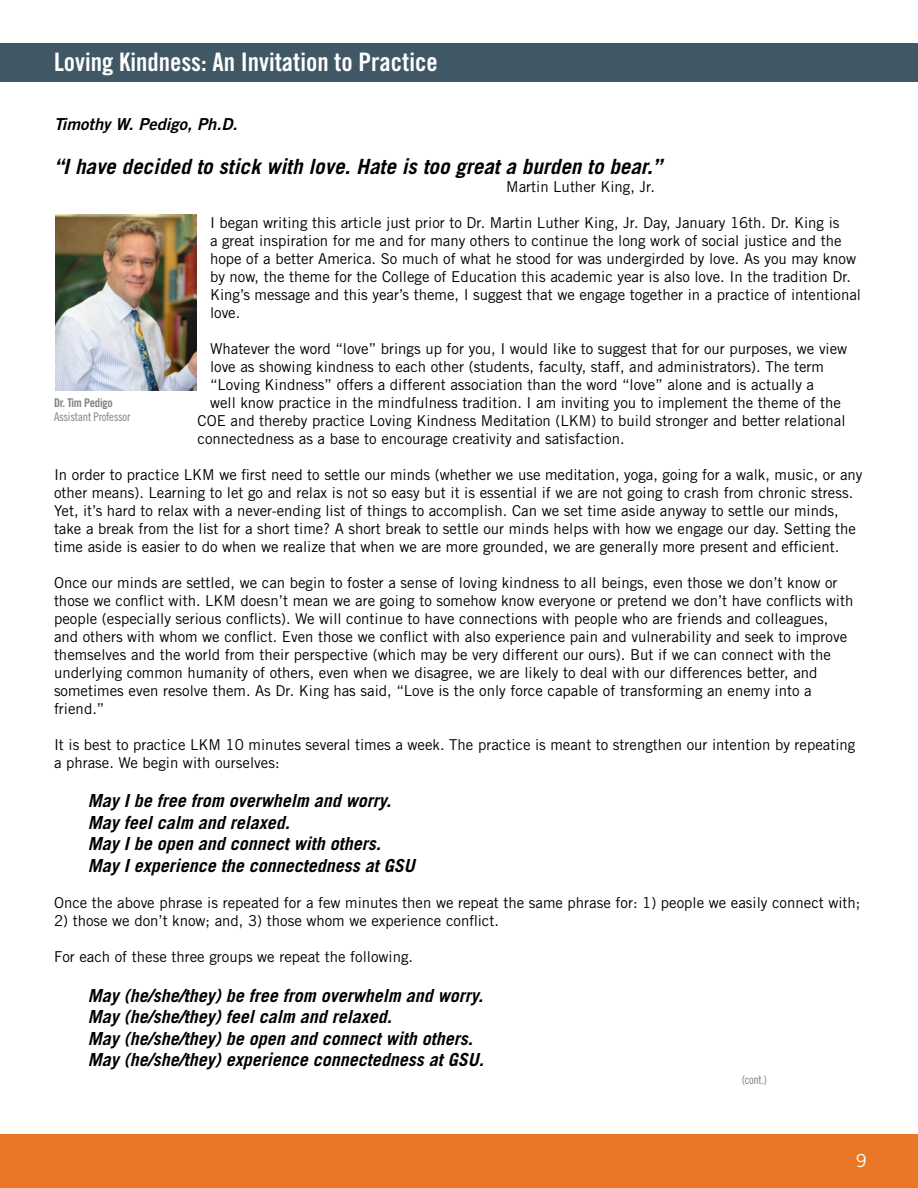
<style>
.page{position:relative;width:918px;height:1188px;background:#fff}
.page>*{position:absolute;margin:0;border:0;box-sizing:border-box;transform-origin:0 0}
.t1{font:25.5px "Trade Gothic LT Std Bd Cn 20";color:#fff}
.t2{font:italic 700 21px "Trade Gothic LT Std";color:#000}
.t3{font:italic 700 18px "Trade Gothic LT Std";color:#000}
.t4{font:18px "Trade Gothic LT Std";color:#fff}
.t5{font:16.5px "Trade Gothic LT Std Bd 2 Obl";color:#000}
.t6{font:15px/18px "Trade Gothic LT Std";color:#000}
.t7{font:12px "Trade Gothic LT Std Cn 18";letter-spacing:-.02em;color:#808285}
.t8{font:12px "Trade Gothic LT Std Bd Cn 20";letter-spacing:-.02em;color:#808285}
</style>
<div class="page">
<div style="left:0;top:44px;width:918px;height:38px;background:#405866"></div>
<img style="left:56px;top:215px;width:140px;height:175px">
<div style="left:0;top:1134px;width:918px;height:54px;background:#e97726"></div>
<p class="t1" style="left:54px;top:46px;width:385px">Loving Kindness: An Invitation to Practice</p>
<p class="t5" style="left:54px;top:114px;width:185px">Timothy W. Pedigo, Ph.D.</p>
<p class="t2" style="left:54px;top:153px;width:609px">“I have decided to stick with love. Hate is too great a burden to bear.”</p>
<p class="t6" style="left:506px;top:177px;width:150px">Martin Luther King, Jr.</p>
<p class="t6" style="left:210px;top:213px;width:653px">I began writing this article just prior to Dr. Martin Luther King, Jr. Day, January 16th. Dr. King is<br>a great inspiration for me and for many others to continue the long work of social justice and the hope of a better America. So much of what he stood for was undergirded by love. As you may know by now, the theme for the College of Education this academic year is also love. In the tradition Dr.<br>King’s message and this year’s theme, I suggest that we engage together in a practice of intentional love.</p>
<p class="t6" style="left:210px;top:339px;width:639px">Whatever the word “love” brings up for you, I would like to suggest that for our purposes, we view</p>
<p class="t6" style="left:210px;top:357px;width:616px">love as showing kindness to each other (students, faculty, staff, and administrators). The term</p>
<p class="t6" style="left:210px;top:375px;width:606px">“Loving Kindness” offers a different association than the word “love” alone and is actually a</p>
<p class="t6" style="left:210px;top:393px;width:633px">well know practice in the mindfulness tradition. I am inviting you to implement the theme of the</p>
<p class="t6" style="left:198px;top:411px;width:649px">COE and thereby practice Loving Kindness Meditation (LKM) to build stronger and better relational</p>
<p class="t6" style="left:198px;top:429px;width:428px">connectedness as a base to encourage creativity and satisfaction.</p>
<p class="t6" style="left:54px;top:465px;width:810px">In order to practice LKM we first need to settle our minds (whether we use meditation, yoga, going for a walk, music, or any other means). Learning to let go and relax is not so easy but it is essential if we are not going to crash from chronic stress.<br>Yet, it’s hard to relax with a never-ending list of things to accomplish. Can we set time aside anyway to settle our minds, take a break from the list for a short time? A short break to settle our minds helps with how we engage our day. Setting the time aside is easier to do when we realize that when we are more grounded, we are generally more present and efficient.</p>
<p class="t6" style="left:54px;top:573px;width:801px">Once our minds are settled, we can begin to foster a sense of loving kindness to all beings, even those we don’t know or those we conflict with. LKM doesn’t mean we are going to somehow know everyone or pretend we don’t have conflicts with people (especially serious conflicts). We will continue to have connections with people who are friends and colleagues, and others with whom we conflict. Even those we conflict with also experience pain and vulnerability and seek to improve themselves and the world from their perspective (which may be very different our ours). But if we can connect with the underlying common humanity of others, even when we disagree, we are likely to deal with our differences better, and sometimes even resolve them. As Dr. King has said, “Love is the only force capable of transforming an enemy into a friend.”</p>
<p class="t6" style="left:54px;top:735px;width:803px">It is best to practice LKM 10 minutes several times a week. The practice is meant to strengthen our intention by repeating a phrase. We begin with ourselves:</p>
<p class="t3" style="left:88px;top:790px;width:305px">May I be free from overwhelm and worry.</p>
<p class="t3" style="left:88px;top:811px;width:204px">May feel calm and relaxed.</p>
<p class="t3" style="left:88px;top:833px;width:295px">May I be open and connect with others.</p>
<p class="t3" style="left:88px;top:854px;width:329px">May I experience the connectedness at GSU</p>
<p class="t6" style="left:54px;top:893px;width:808px">Once the above phrase is repeated for a few minutes then we repeat the same phrase for: 1) people we easily connect with;</p>
<p class="t6" style="left:54px;top:911px;width:446px">2) those we don’t know; and, 3) those whom we experience conflict.</p>
<p class="t6" style="left:54px;top:947px;width:361px">For each of these three groups we repeat the following.</p>
<p class="t3" style="left:88px;top:984px;width:397px">May (he/she/they) be free from overwhelm and worry.</p>
<p class="t3" style="left:88px;top:1006px;width:306px">May (he/she/they) feel calm and relaxed.</p>
<p class="t3" style="left:88px;top:1027px;width:387px">May (he/she/they) be open and connect with others.</p>
<p class="t3" style="left:88px;top:1049px;width:397px">May (he/she/they) experience connectedness at GSU.</p>
<p class="t8" style="left:54px;top:395px;width:60px">Dr. Tim Pedigo</p>
<p class="t7" style="left:54px;top:410px;width:78px">Assistant Professor</p>
<p class="t7" style="left:742px;top:1072px;width:27px">(cont.)</p>
<p class="t4" style="left:856px;top:1150px;width:12px">9</p>
</div>
